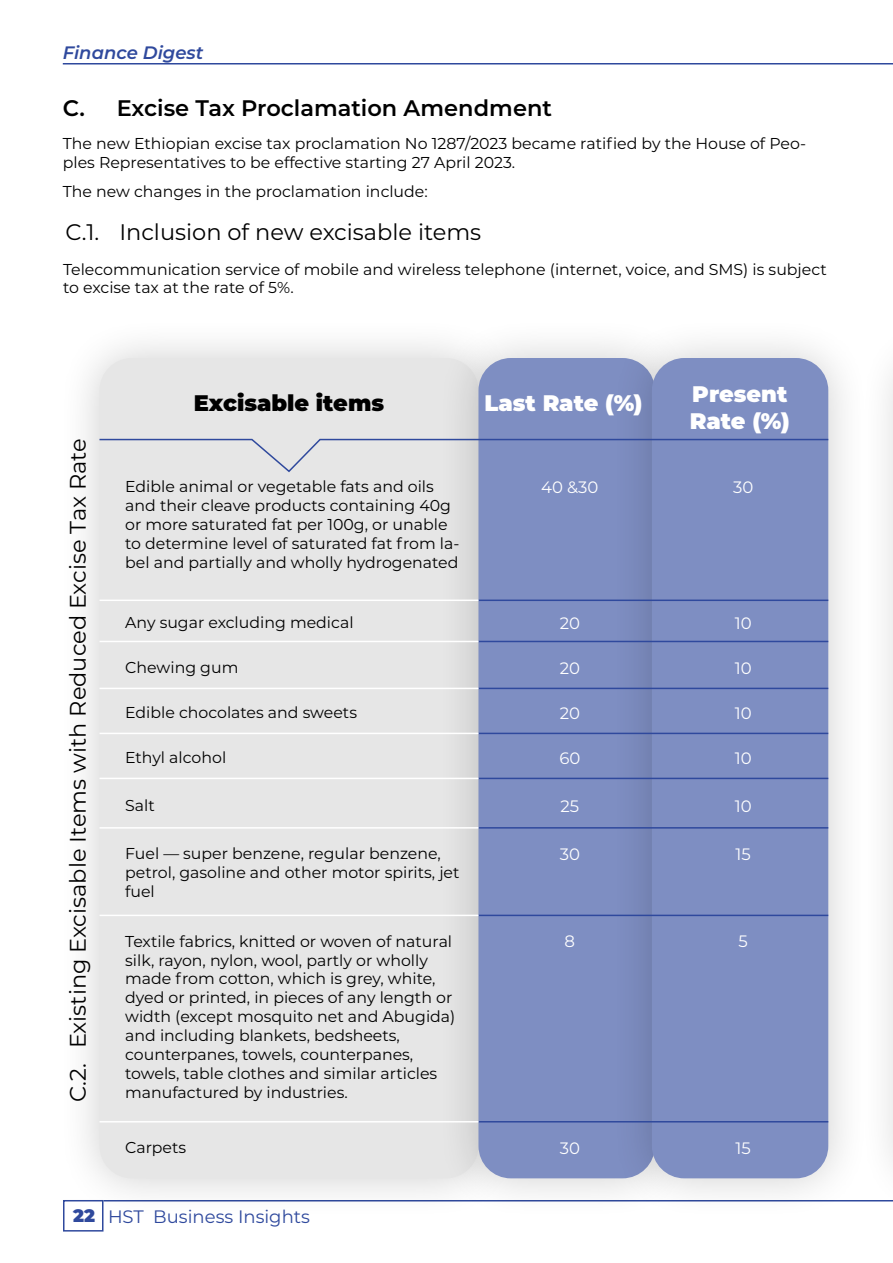
<style>
.page{position:relative;width:893px;height:1263px;background:#fff}
.page>*{position:absolute;margin:0;border:0;box-sizing:border-box;transform-origin:0 0}
.t1{font:22.5px "Montserrat";color:#000}
.t2{font:600 22.5px "Montserrat";color:#000}
.t3{font:900 22.5px/27px "Montserrat";color:#fff}
.t4{font:900 22.5px "Montserrat";color:#000}
.t5{font:18px "Montserrat";color:#2f499d}
.t6{font:italic 600 18px "Montserrat";color:#2f499d}
.t7{font:16.5px "Montserrat";color:#fff}
.t8{font:15.75px/18.9px "Montserrat";color:#000}
.s1{font-weight:900}
</style>
<div class="page">
<div style="left:63px;top:1200px;width:41px;height:31px;border:2px solid #2f499d"></div>
<hr style="left:63px;top:63px;width:830px;height:2px;background:#2f499d">
<div style="left:57px;top:316px;width:464px;height:904px;background:#000;opacity:.19"></div>
<div style="left:99px;top:358px;width:379px;height:820px;background:#e6e6e6;border-radius:32px"></div>
<div style="left:436px;top:316px;width:261px;height:904px;background:#000;opacity:.19"></div>
<div style="left:478px;top:358px;width:177px;height:820px;background:#7e8ec2;border-radius:32px"></div>
<div style="left:610px;top:316px;width:260px;height:904px;background:#000;opacity:.19"></div>
<div style="left:652px;top:358px;width:176px;height:820px;background:#7e8ec2;border-radius:32px"></div>
<svg style="left:98px;top:438px;width:732px;height:35px"></svg>
<hr style="left:478px;top:599px;width:350px;height:2px;background:#2f499d">
<hr style="left:478px;top:641px;width:350px;height:1px;background:#2f499d">
<hr style="left:478px;top:688px;width:350px;height:1px;background:#2f499d">
<hr style="left:478px;top:733px;width:350px;height:1px;background:#2f499d">
<hr style="left:478px;top:778px;width:350px;height:1px;background:#2f499d">
<hr style="left:478px;top:827px;width:350px;height:1px;background:#2f499d">
<hr style="left:478px;top:915px;width:350px;height:1px;background:#2f499d">
<hr style="left:478px;top:1121px;width:350px;height:1px;background:#2f499d">
<hr style="left:99px;top:599px;width:379px;height:2px;background:#fff">
<hr style="left:99px;top:641px;width:379px;height:1px;background:#fff">
<hr style="left:99px;top:688px;width:379px;height:1px;background:#fff">
<hr style="left:99px;top:733px;width:379px;height:1px;background:#fff">
<hr style="left:99px;top:778px;width:379px;height:1px;background:#fff">
<hr style="left:99px;top:827px;width:379px;height:1px;background:#fff">
<hr style="left:99px;top:915px;width:379px;height:1px;background:#fff">
<hr style="left:99px;top:1121px;width:379px;height:1px;background:#fff">
<div style="left:859px;top:316px;width:34px;height:904px;background:#fbfbfb"></div>
<p class="t6" style="left:63px;top:40px;width:142px">Finance Digest</p>
<h1 class="t2" style="left:63px;top:92px;width:491px">C. Excise Tax Proclamation Amendment</h1>
<p class="t8" style="left:63px;top:134px;width:745px">The new Ethiopian excise tax proclamation No 1287/2023 became ratified by the House of Peo&shy;ples Representatives to be effective starting 27 April 2023.</p>
<p class="t8" style="left:63px;top:182px;width:366px">The new changes in the proclamation include:</p>
<h1 class="t1" style="left:65px;top:216px;width:417px">C.1. Inclusion of new excisable items</h1>
<p class="t8" style="left:63px;top:259px;width:765px">Telecommunication service of mobile and wireless telephone (internet, voice, and SMS) is subject to excise tax at the rate of 5%.</p>
<h1 class="t1" style="left:62px;top:1102px;width:665px;rotate:-90deg">C.2. Existing Excisable Items with Reduced Excise Tax Rate</h1>
<h1 class="t4" style="left:194px;top:386px;width:192px">Excisable items</h1>
<h1 class="t3" style="left:484px;top:388px;width:160px">Last Rate (%)</h1>
<h1 class="t3" style="left:690px;top:379px;width:101px">Present<br>Rate (%)</h1>
<p class="t8" style="left:125px;top:477px;width:336px">Edible animal or vegetable fats and oils and their cleave products containing 40g or more saturated fat per 100g, or unable to determine level of saturated fat from la&shy;bel and partially and wholly hydrogenated</p>
<p class="t8" style="left:125px;top:612px;width:230px">Any sugar excluding medical</p>
<p class="t8" style="left:125px;top:657px;width:115px">Chewing gum</p>
<p class="t8" style="left:125px;top:702px;width:233px">Edible chocolates and sweets</p>
<p class="t8" style="left:125px;top:747px;width:103px">Ethyl alcohol</p>
<p class="t8" style="left:125px;top:795px;width:31px">Salt</p>
<p class="t8" style="left:125px;top:843px;width:336px">Fuel — super benzene, regular benzene, petrol, gasoline and other motor spirits, jet fuel</p>
<p class="t8" style="left:125px;top:931px;width:332px">Textile fabrics, knitted or woven of natural silk, rayon, nylon, wool, partly or wholly made from cotton, which is grey, white, dyed or printed, in pieces of any length or width (except mosquito net and Abugida) and including blankets, bedsheets, counterpanes, towels, counterpanes, towels, table clothes and similar articles manufactured by industries.</p>
<p class="t8" style="left:125px;top:1137px;width:62px">Carpets</p>
<p class="t7" style="left:541px;top:476px;width:59px">40 &amp;30</p>
<p class="t7" style="left:560px;top:612px;width:22px">20</p>
<p class="t7" style="left:560px;top:657px;width:22px">20</p>
<p class="t7" style="left:560px;top:702px;width:22px">20</p>
<p class="t7" style="left:559px;top:747px;width:22px">60</p>
<p class="t7" style="left:560px;top:795px;width:20px">25</p>
<p class="t7" style="left:560px;top:843px;width:22px">30</p>
<p class="t7" style="left:565px;top:930px;width:12px">8</p>
<p class="t7" style="left:560px;top:1136px;width:22px">30</p>
<p class="t7" style="left:733px;top:476px;width:22px">30</p>
<p class="t7" style="left:735px;top:612px;width:18px">10</p>
<p class="t7" style="left:735px;top:657px;width:18px">10</p>
<p class="t7" style="left:735px;top:702px;width:18px">10</p>
<p class="t7" style="left:735px;top:747px;width:18px">10</p>
<p class="t7" style="left:735px;top:795px;width:18px">10</p>
<p class="t7" style="left:736px;top:843px;width:17px">15</p>
<p class="t7" style="left:738px;top:930px;width:11px">5</p>
<p class="t7" style="left:736px;top:1136px;width:17px">15</p>
<p class="t5" style="left:73px;top:1204px;width:238px"><span class="s1">22</span> HST Business Insights</p>
</div>
